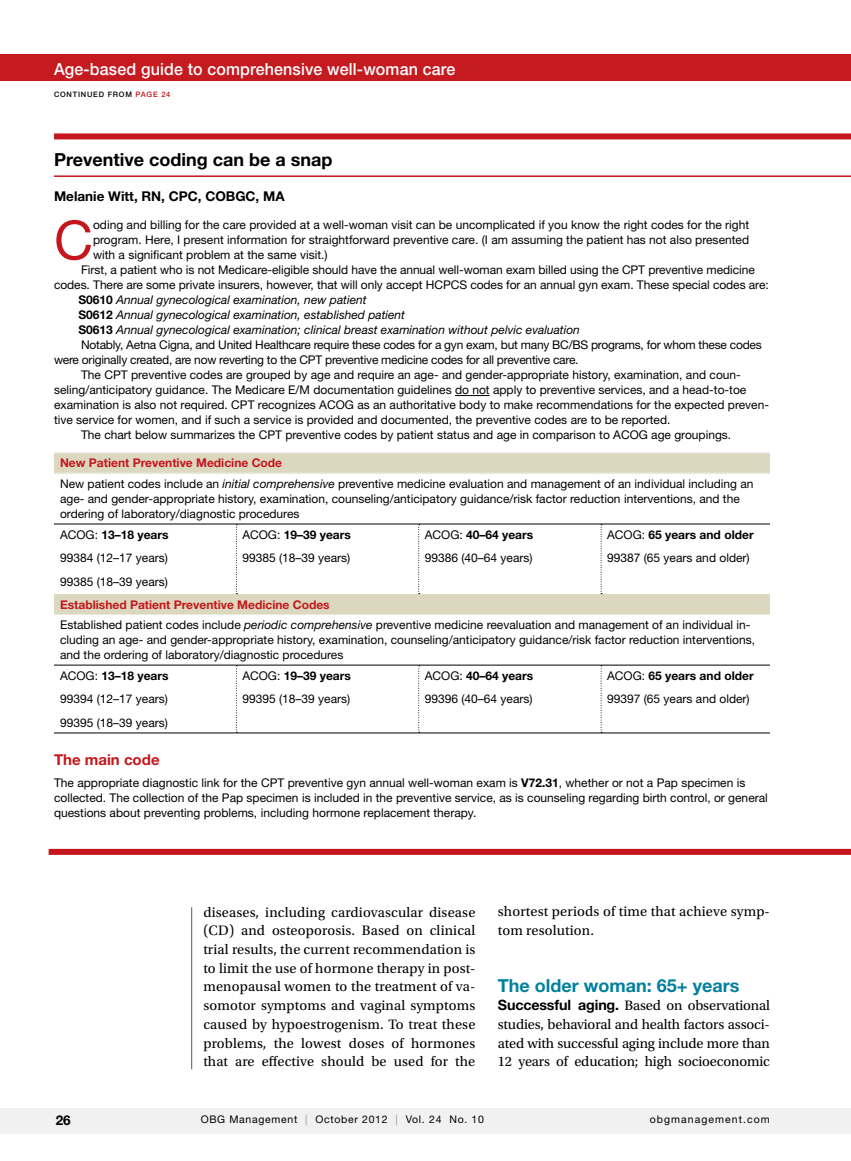
<style>
.page{position:relative;width:851px;height:1161px;background:#fff}
.page>*{position:absolute;margin:0;border:0;box-sizing:border-box;transform-origin:0 0}
.t1{font:54px "Helvetica Neue LT Std";color:#c4161c}
.t2{font:700 18px "Helvetica Neue LT Std";color:#000}
.t3{font:700 18px "Helvetica Neue LT Std";color:#00809d}
.t4{font:500 16.8px "Helvetica Neue LT Std";letter-spacing:.01em;color:#fff;scale:.95 1}
.t5{font:700 15px "Helvetica Neue LT Std";color:#c4161c}
.t6{font:14.4px/18.8px "Utopia Std";letter-spacing:.01em;color:#000;text-align:justify}
.t7{font:700 13.5px "Helvetica Neue LT Std";color:#000}
.t8{font:12px/23.7px "Helvetica Neue LT Std";color:#000}
.t9{font:12px "Helvetica Neue LT Std";letter-spacing:-.02em;color:#000}
.t10{font:italic 12px "Helvetica Neue LT Std";color:#000}
.t11{font:10.5px "Helvetica Neue LT Std";letter-spacing:.065em;color:#000}
.t12{font:10.5px "Helvetica Neue LT Std";letter-spacing:.1em;color:#000}
.t13{font:500 7.5px "Helvetica Neue LT Std";letter-spacing:.155em;color:#000}
.s1{color:#c4161c}
.s2{font-weight:700;font-style:normal}
.s3{font-weight:700;color:#c4161c}
.s4{font-style:italic}
.s5{font-weight:700}
.s6{font-family:"Helvetica Neue LT Std";font-weight:700;font-size:14.25px}
.s7{color:#939598}
</style>
<div class="page">
<hr style="left:191px;top:907px;width:1px;height:162px;background:#58595b">
<div style="left:0;top:1108px;width:850px;height:26px;background:#f1f1f2"></div>
<div style="left:0;top:54px;width:850px;height:27px;background:#c51a20"></div>
<hr style="left:455px;top:395px;width:34px;height:1px;background:#000">
<svg style="left:54px;top:454px;width:716px;height:161px"></svg>
<svg style="left:236px;top:525px;width:1px;height:69px"></svg>
<svg style="left:418px;top:525px;width:1px;height:69px"></svg>
<svg style="left:600px;top:525px;width:2px;height:69px"></svg>
<svg style="left:236px;top:666px;width:1px;height:67px"></svg>
<svg style="left:418px;top:666px;width:1px;height:67px"></svg>
<svg style="left:600px;top:666px;width:2px;height:67px"></svg>
<hr style="left:54px;top:524px;width:182px;height:1px;background:#000">
<hr style="left:236px;top:524px;width:182px;height:1px;background:#000">
<hr style="left:418px;top:524px;width:183px;height:1px;background:#000">
<hr style="left:601px;top:524px;width:169px;height:1px;background:#000">
<hr style="left:54px;top:665px;width:182px;height:1px;background:#000">
<hr style="left:236px;top:665px;width:182px;height:1px;background:#000">
<hr style="left:418px;top:665px;width:183px;height:1px;background:#000">
<hr style="left:601px;top:665px;width:169px;height:1px;background:#000">
<hr style="left:54px;top:733px;width:182px;height:1px;background:#000">
<hr style="left:236px;top:733px;width:182px;height:1px;background:#000">
<hr style="left:418px;top:733px;width:183px;height:1px;background:#000">
<hr style="left:601px;top:733px;width:169px;height:1px;background:#000">
<hr style="left:54px;top:452px;width:182px;height:2px;background:#eeece1">
<hr style="left:236px;top:452px;width:182px;height:2px;background:#eeece1">
<hr style="left:418px;top:452px;width:183px;height:2px;background:#eeece1">
<hr style="left:601px;top:452px;width:169px;height:2px;background:#eeece1">
<hr style="left:54px;top:473px;width:182px;height:1px;background:#eeece1">
<hr style="left:236px;top:473px;width:182px;height:1px;background:#eeece1">
<hr style="left:418px;top:473px;width:183px;height:1px;background:#eeece1">
<hr style="left:601px;top:473px;width:169px;height:1px;background:#eeece1">
<div style="left:54px;top:133px;width:796px;height:6px;background:#c4161c"></div>
<hr style="left:54px;top:175px;width:796px;height:2px;background:#c4161c">
<div style="left:49px;top:849px;width:801px;height:6px;background:#c4161c"></div>
<h3 class="t4" style="left:54px;top:59px;width:424px">Age-based guide to comprehensive well-woman care</h3>
<p class="t13" style="left:54px;top:90px;width:118px">continued from <span class="s1">page 24</span></p>
<h2 class="t2" style="left:54px;top:149px;width:280px">Preventive coding can be a snap</h2>
<p class="t7" style="left:54px;top:188px;width:232px">Melanie Witt, RN, CPC, COBGC, MA</p>
<h1 class="t1" style="left:54px;top:208px;width:41px">C</h1>
<p class="t8" style="left:93px;top:213px;width:657px">oding and billing for the care provided at a well-woman visit can be uncomplicated if you know the right codes for the right</p>
<p class="t8" style="left:93px;top:228px;width:657px">program. Here, I present information for straightforward preventive care. (I am assuming the patient has not also presented</p>
<p class="t8" style="left:93px;top:243px;width:236px">with a significant problem at the same visit.)</p>
<p class="t8" style="left:81px;top:258px;width:675px">First, a patient who is not Medicare-eligible should have the annual well-woman exam billed using the CPT preventive medicine</p>
<p class="t8" style="left:54px;top:273px;width:716px">codes. There are some private insurers, however, that will only accept HCPCS codes for an annual gyn exam. These special codes are:</p>
<p class="t10" style="left:78px;top:293px;width:290px"><span class="s2">S0610</span> Annual gynecological examination, new patient</p>
<p class="t10" style="left:78px;top:308px;width:328px"><span class="s2">S0612</span> Annual gynecological examination, established patient</p>
<p class="t10" style="left:78px;top:323px;width:503px"><span class="s2">S0613</span> Annual gynecological examination; clinical breast examination without pelvic evaluation</p>
<p class="t9" style="left:81px;top:338px;width:682px">Notably, Aetna Cigna, and United Healthcare require these codes for a gyn exam, but many BC/BS programs, for whom these codes</p>
<p class="t9" style="left:54px;top:353px;width:526px">were originally created, are now reverting to the CPT preventive medicine codes for all preventive care.</p>
<p class="t8" style="left:81px;top:363px;width:661px">The CPT preventive codes are grouped by age and require an age- and gender-appropriate history, examination, and coun-</p>
<p class="t8" style="left:54px;top:378px;width:693px">seling/anticipatory guidance. The Medicare E/M documentation guidelines do not apply to preventive services, and a head-to-toe</p>
<p class="t8" style="left:54px;top:393px;width:716px">examination is also not required. CPT recognizes ACOG as an authoritative body to make recommendations for the expected preven-</p>
<p class="t8" style="left:54px;top:408px;width:618px">tive service for women, and if such a service is provided and documented, the preventive codes are to be reported.</p>
<p class="t8" style="left:81px;top:423px;width:651px">The chart below summarizes the CPT preventive codes by patient status and age in comparison to ACOG age groupings.</p>
<p class="t8" style="left:60px;top:453px;width:695px;line-height:20.5px"><span class="s3">New Patient Preventive Medicine Code<br></span>New patient codes include an <span class="s4">initial comprehensive</span> preventive medicine evaluation and management of an individual including an</p>
<p class="t8" style="left:60px;top:491px;width:681px;line-height:15px">age- and gender-appropriate history, examination, counseling/anticipatory guidance/risk factor reduction interventions, and the ordering of laboratory/diagnostic procedures</p>
<p class="t8" style="left:60px;top:522px;width:110px;text-align:justify">ACOG: <span class="s5">13–18 years </span>99384 (12–17 years)<br>99385 (18–39 years)</p>
<p class="t8" style="left:242px;top:522px;width:110px">ACOG: <span class="s5">19–39 years<br></span>99385 (18–39 years)</p>
<p class="t8" style="left:425px;top:522px;width:110px">ACOG: <span class="s5">40–64 years<br></span>99386 (40–64 years)</p>
<p class="t8" style="left:607px;top:522px;width:148px">ACOG: <span class="s5">65 years and older<br></span>99387 (65 years and older)</p>
<p class="t8" style="left:60px;top:594px;width:692px;line-height:20.5px"><span class="s3">Established Patient Preventive Medicine Codes<br></span>Established patient codes include <span class="s4">periodic comprehensive</span> preventive medicine reevaluation and management of an individual in-</p>
<p class="t8" style="left:60px;top:632px;width:696px;line-height:15px">cluding an age- and gender-appropriate history, examination, counseling/anticipatory guidance/risk factor reduction interventions, and the ordering of laboratory/diagnostic procedures</p>
<p class="t8" style="left:60px;top:663px;width:110px;text-align:justify">ACOG: <span class="s5">13–18 years </span>99394 (12–17 years)<br>99395 (18–39 years)</p>
<p class="t8" style="left:242px;top:663px;width:110px">ACOG: <span class="s5">19–39 years<br></span>99395 (18–39 years)</p>
<p class="t8" style="left:425px;top:663px;width:110px">ACOG: <span class="s5">40–64 years<br></span>99396 (40–64 years)</p>
<p class="t8" style="left:607px;top:663px;width:148px">ACOG: <span class="s5">65 years and older<br></span>99397 (65 years and older)</p>
<p class="t5" style="left:54px;top:750px;width:107px">The main code</p>
<p class="t8" style="left:54px;top:775px;width:715px;line-height:15px">The appropriate diagnostic link for the CPT preventive gyn annual well-woman exam is <span class="s5">V72.31</span>, whether or not a Pap specimen is collected. The collection of the Pap specimen is included in the preventive service, as is counseling regarding birth control, or general questions about preventing problems, including hormone replacement therapy.</p>
<p class="t6" style="left:203px;top:903px;width:273px">diseases, including cardiovascular disease (CD) and osteoporosis. Based on clinical trial results, the current recommendation is to limit the use of hormone therapy in post&shy;menopausal women to the treatment of va&shy;somotor symptoms and vaginal symptoms caused by hypoestrogenism. To treat these problems, the lowest doses of hormones that are effective should be used for the</p>
<p class="t6" style="left:498px;top:903px;width:273px">shortest periods of time that achieve symp&shy;tom resolution.</p>
<h2 class="t3" style="left:498px;top:974px;width:243px">The older woman: 65+ years</h2>
<p class="t6" style="left:498px;top:996px;width:273px"><span class="s6">Successful aging.</span> Based on observational studies, behavioral and health factors associ&shy;ated with successful aging include more than 12 years of education; high socioeconomic</p>
<p class="t7" style="left:56px;top:1112px;width:17px">26</p>
<p class="t11" style="left:201px;top:1114px;width:285px">OBG Management <span class="s7">|</span> October 2012 <span class="s7">|</span> Vol. 24 No. 10</p>
<p class="t12" style="left:649px;top:1114px;width:122px">obgmanagement.com</p>
</div>
